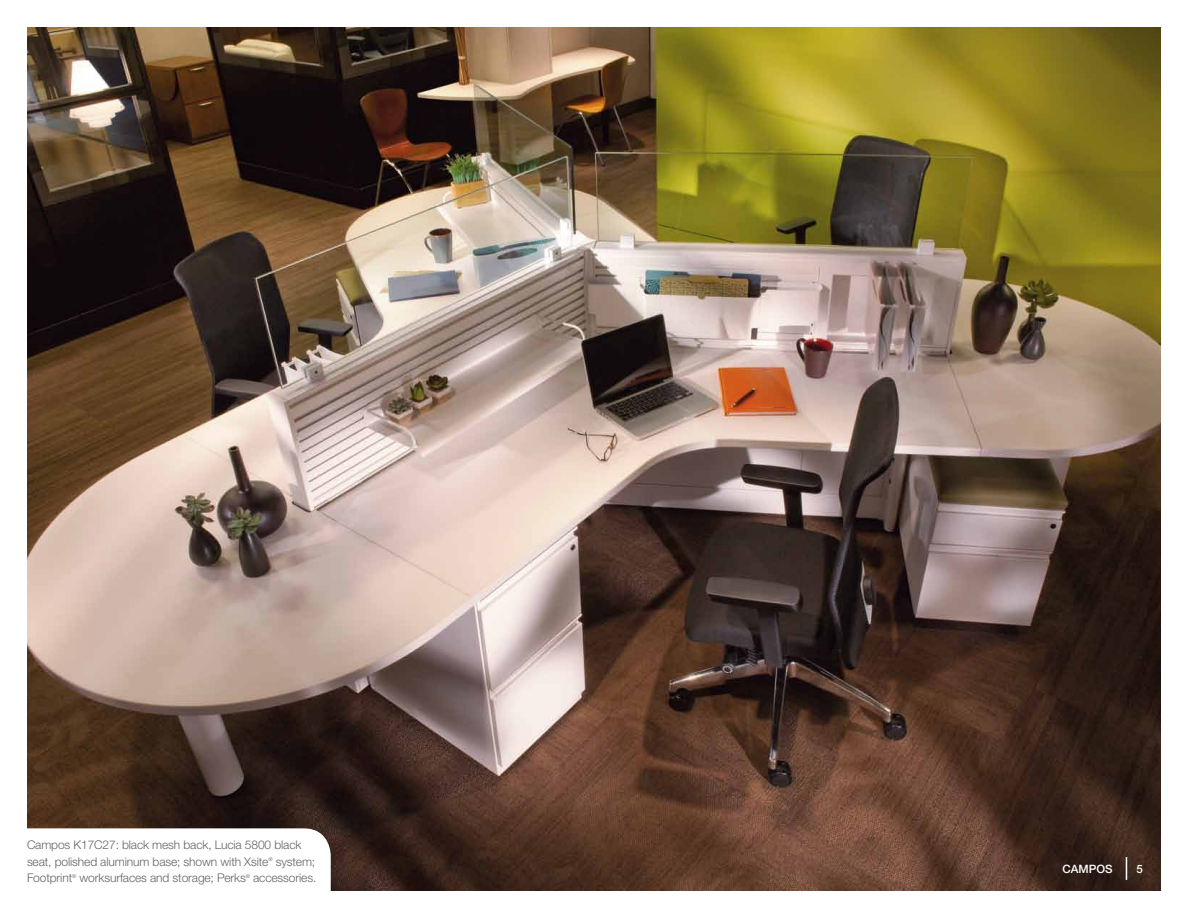
<style>
.page{position:relative;width:1188px;height:918px;background:#fff}
.page>*{position:absolute;margin:0;border:0;box-sizing:border-box;transform-origin:0 0}
.t1{font:300 12px/16.5px "Helvetica Neue LT Std";letter-spacing:-.01em;color:#636466}
.t2{font:500 11.55px "Helvetica Neue LT Std";color:#fff}
.t3{font:300 5.25px "Helvetica Neue LT Std";color:#636466}
</style>
<div class="page">
<img style="left:27px;top:27px;width:1134px;height:864px">
<svg style="left:27px;top:828px;width:304px;height:63px"></svg>
<svg style="left:1126px;top:857px;width:1px;height:23px"></svg>
<p class="t1" style="left:27px;top:837px;width:276px">Campos K17C27: black mesh back, Lucia 5800 black seat, polished aluminum base; shown with Xsite</p>
<p class="t3" style="left:268px;top:856px;width:6px">®</p>
<p class="t1" style="left:276px;top:853px;width:41px">system;</p>
<p class="t1" style="left:27px;top:870px;width:47px">Footprint</p>
<p class="t3" style="left:72px;top:873px;width:6px">®</p>
<p class="t1" style="left:80px;top:870px;width:168px">worksurfaces and storage; Perks</p>
<p class="t3" style="left:246px;top:873px;width:6px">®</p>
<p class="t1" style="left:253px;top:870px;width:65px">accessories.</p>
<p class="t2" style="left:1063px;top:862px;width:52px">CAMPOS</p>
<p class="t2" style="left:1136px;top:862px;width:8px">5</p>
</div>
